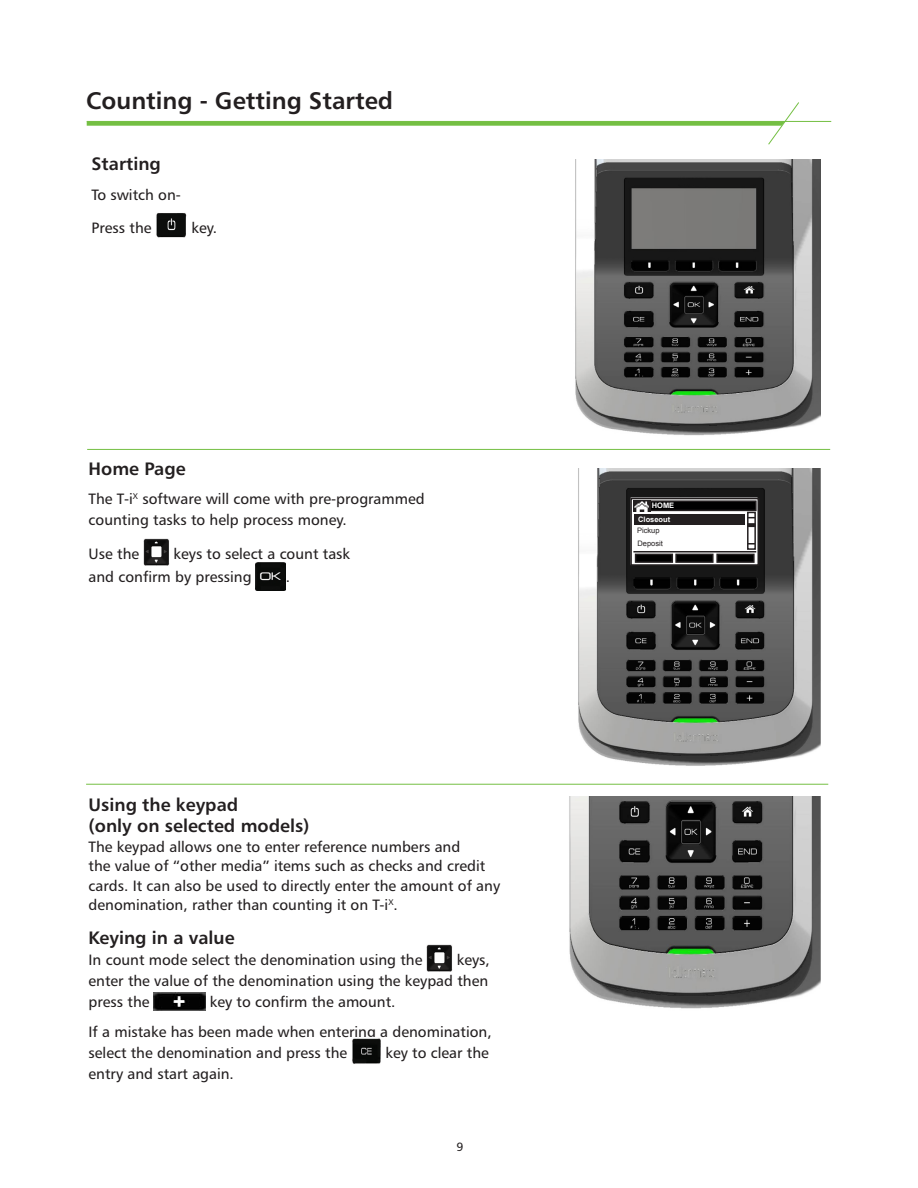
<style>
.page{position:relative;width:918px;height:1188px;background:#fff}
.page>*{position:absolute;margin:0;border:0;box-sizing:border-box;transform-origin:0 0}
.Main_Heading{font:24px "Humanist 777 BT Bold B";color:#231f20}
.t1{font:700 21px "Arial";color:#fff}
._3rd_Heading{font:18px/21px "Humanist 777 BT Bold B";color:#231f20}
.Text_with_attachment{font:15px/21px "Humanist 777 BT Roman B";color:#231f20}
.Text{font:15px/21px "Humanist 777 BT Roman B";color:#231f20}
.t2{font:12px "Humanist 777 BT Roman B";color:#231f20}
.t3{font:7.5px "Arial";color:#231f20}
.t4{font:700 7.5px "Arial";color:#fff}
</style>
<div class="page">
<hr style="left:87px;top:121px;width:744px;height:1px;background:#74bf43">
<svg style="left:87px;top:102px;width:713px;height:43px"></svg>
<img style="left:156px;top:213px;width:31px;height:25px">
<img style="left:575px;top:160px;width:245px;height:276px">
<img style="left:578px;top:468px;width:242px;height:298px">
<img style="left:144px;top:539px;width:25px;height:27px">
<img style="left:256px;top:563px;width:30px;height:27px">
<img style="left:569px;top:797px;width:251px;height:212px">
<img style="left:427px;top:944px;width:26px;height:27px">
<img style="left:154px;top:993px;width:52px;height:18px">
<img style="left:352px;top:1038px;width:29px;height:26px">
<hr style="left:86px;top:784px;width:742px;height:1px;background:#74bf43">
<hr style="left:87px;top:449px;width:743px;height:1px;background:#74bf43">
<div style="left:631px;top:497px;width:127px;height:68px;background:#fff"></div>
<div style="left:630px;top:498px;width:129px;height:68px;border:2px solid #231f20"></div>
<hr style="left:633px;top:551px;width:123px;height:2px;background:#231f20">
<div style="left:636px;top:554px;width:36px;height:8px;background:#000"></div>
<div style="left:635px;top:554px;width:38px;height:9px;border:2px solid #231f20"></div>
<div style="left:676px;top:554px;width:37px;height:8px;background:#000"></div>
<div style="left:675px;top:554px;width:39px;height:9px;border:2px solid #231f20"></div>
<div style="left:717px;top:554px;width:37px;height:8px;background:#000"></div>
<div style="left:716px;top:554px;width:39px;height:9px;border:2px solid #231f20"></div>
<div style="left:650px;top:501px;width:106px;height:9px;background:#000"></div>
<div style="left:649px;top:500px;width:108px;height:11px;border:2px solid #231f20"></div>
<img style="left:634px;top:500px;width:16px;height:11px">
<div style="left:747px;top:512px;width:9px;height:38px;border:2px solid #231f20"></div>
<svg style="left:748px;top:543px;width:7px;height:2px"></svg>
<svg style="left:747px;top:517px;width:9px;height:10px"></svg>
<div style="left:635px;top:514px;width:110px;height:11px;background:#231f20"></div>
<p class="Main_Heading" style="left:86px;top:85px;width:309px">Counting - Getting Started</p>
<p class="_3rd_Heading" style="left:92px;top:153px;width:71px">Starting</p>
<p class="Text_with_attachment" style="left:92px;top:184px;width:91px">To switch on-</p>
<p class="Text_with_attachment" style="left:92px;top:217px;width:61px">Press the</p>
<p class="Text_with_attachment" style="left:192px;top:217px;width:27px">key.</p>
<p class="_3rd_Heading" style="left:89px;top:458px;width:99px">Home Page</p>
<p class="Text_with_attachment" style="left:89px;top:488px;width:338px">The T-i<sup>X</sup> software will come with pre-programmed counting tasks to help process money.</p>
<p class="Text_with_attachment" style="left:89px;top:543px;width:52px">Use the</p>
<p class="Text_with_attachment" style="left:89px;top:542px;width:263px;line-height:22.5px;text-indent:85px">keys to select a count task and confirm by pressing</p>
<p class="Text_with_attachment" style="left:286px;top:566px;width:6px">.</p>
<p class="_3rd_Heading" style="left:89px;top:794px;width:223px">Using the keypad<br>(only on selected models)</p>
<p class="Text_with_attachment" style="left:89px;top:836px;width:413px;line-height:19.5px">The keypad allows one to enter reference numbers and<br>the value of “other media” items such as checks and credit cards. It can also be used to directly enter the amount of any denomination, rather than counting it on T-i<sup>X</sup>.</p>
<p class="_3rd_Heading" style="left:89px;top:927px;width:148px">Keying in a value</p>
<p class="Text_with_attachment" style="left:89px;top:949px;width:335px">In count mode select the denomination using the</p>
<p class="Text_with_attachment" style="left:89px;top:949px;width:403px;text-align:justify;text-indent:368px">keys, enter the value of the denomination using the keypad then press the</p>
<p class="t1" style="left:173px;top:988px;width:14px">+</p>
<p class="Text_with_attachment" style="left:210px;top:991px;width:187px">key to confirm the amount.</p>
<p class="Text" style="left:89px;top:1021px;width:405px">If a mistake has been made when entering a denomination, select the denomination and press the</p>
<p class="Text" style="left:386px;top:1042px;width:105px">key to clear the</p>
<p class="Text" style="left:89px;top:1063px;width:147px">entry and start again.</p>
<p class="t2" style="left:457px;top:1139px;width:8px">9</p>
<p class="t4" style="left:652px;top:501px;width:24px">HOME</p>
<p class="t3" style="left:637px;top:526px;width:24px">Pickup</p>
<p class="t3" style="left:637px;top:538px;width:27px">Deposit</p>
<p class="t4" style="left:638px;top:514px;width:34px">Closeout</p>
</div>
